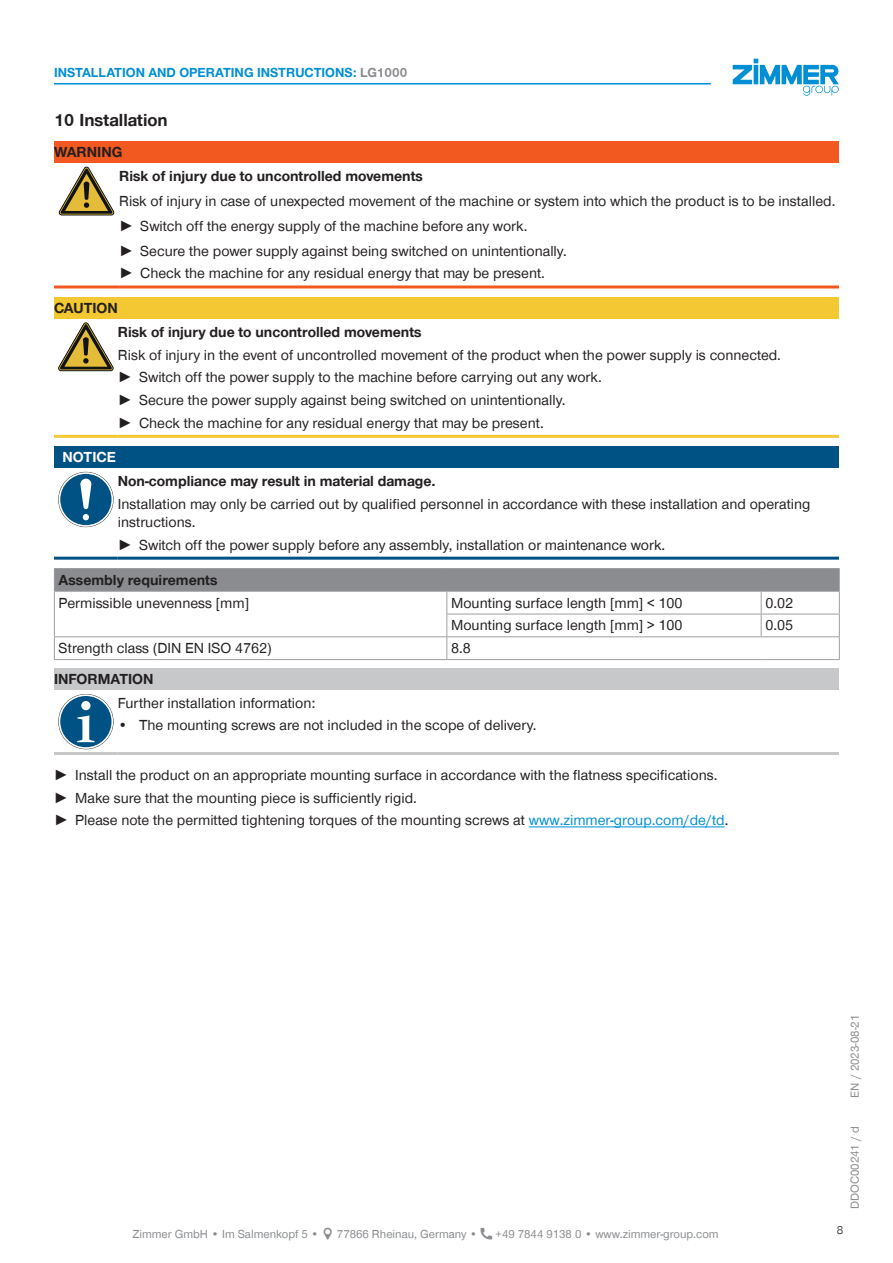
<style>
.page{position:relative;width:893px;height:1263px;background:#fff}
.page>*{position:absolute;margin:0;border:0;box-sizing:border-box;transform-origin:0 0}
.t1{font:700 18px "Zimmer Group Sans Global";color:#231f20}
.t2{font:15px/22.8px "Zimmer Group Sans Global";color:#231f20}
.t3{font:700 15px/24.2px "Zimmer Group Sans Global";color:#231f20}
.t4{font:700 15px "Zimmer Group Sans Global";color:#fff}
.t5{font:700 13.5px "Zimmer Group Sans Global";color:#008fd5}
.t6{font:12px "Zimmer Group Sans Global";color:#8a8c8f}
.t7{font:12px "Zimmer Group Sans";color:#8a8c8f}
.t8{font:300 12px "Zimmer Group Sans";color:#231f20}
.s1{color:#8a8c8f}
.s2{font-family:"Zimmer Group Sans"}
.s3{color:#008fd5}
</style>
<div class="page">
<svg style="left:733px;top:59px;width:106px;height:37px"></svg>
<div style="left:54px;top:141px;width:785px;height:22px;background:#f15921"></div>
<hr style="left:54px;top:285px;width:65px;height:3px;background:#f15921">
<hr style="left:119px;top:285px;width:720px;height:3px;background:#f15921">
<svg style="left:59px;top:167px;width:55px;height:48px"></svg>
<div style="left:54px;top:297px;width:785px;height:21px;background:#f3c832"></div>
<hr style="left:54px;top:435px;width:64px;height:3px;background:#f3c832">
<hr style="left:118px;top:435px;width:721px;height:3px;background:#f3c832">
<svg style="left:58px;top:322px;width:56px;height:49px"></svg>
<div style="left:54px;top:446px;width:785px;height:22px;background:#005285"></div>
<hr style="left:54px;top:557px;width:64px;height:3px;background:#005285">
<hr style="left:118px;top:557px;width:721px;height:3px;background:#005285">
<svg style="left:58px;top:472px;width:56px;height:55px"></svg>
<svg style="left:59px;top:472px;width:54px;height:55px"></svg>
<div style="left:60px;top:474px;width:52px;height:51px;background:#005285;border-radius:50%"></div>
<svg style="left:80px;top:479px;width:11px;height:41px"></svg>
<div style="left:54px;top:568px;width:785px;height:23px;background:#8a8c8f"></div>
<hr style="left:54px;top:568px;width:393px;height:1px;background:#9d9fa2">
<hr style="left:447px;top:568px;width:314px;height:1px;background:#9d9fa2">
<hr style="left:761px;top:568px;width:79px;height:1px;background:#9d9fa2">
<hr style="left:54px;top:591px;width:393px;height:1px;background:#9d9fa2">
<hr style="left:447px;top:591px;width:314px;height:1px;background:#9d9fa2">
<hr style="left:761px;top:591px;width:79px;height:1px;background:#9d9fa2">
<hr style="left:446px;top:614px;width:315px;height:1px;background:#9d9fa2">
<hr style="left:761px;top:614px;width:79px;height:1px;background:#9d9fa2">
<svg style="left:761px;top:592px;width:1px;height:44px"></svg>
<svg style="left:839px;top:569px;width:1px;height:90px"></svg>
<hr style="left:54px;top:636px;width:393px;height:1px;background:#9d9fa2">
<svg style="left:54px;top:569px;width:1px;height:90px"></svg>
<hr style="left:447px;top:636px;width:314px;height:1px;background:#9d9fa2">
<svg style="left:446px;top:592px;width:1px;height:67px"></svg>
<hr style="left:761px;top:636px;width:79px;height:1px;background:#9d9fa2">
<hr style="left:54px;top:659px;width:393px;height:1px;background:#9d9fa2">
<hr style="left:447px;top:659px;width:314px;height:1px;background:#9d9fa2">
<hr style="left:761px;top:659px;width:79px;height:1px;background:#9d9fa2">
<div style="left:54px;top:668px;width:785px;height:22px;background:#c7c8ca"></div>
<hr style="left:54px;top:752px;width:64px;height:3px;background:#c7c8ca">
<hr style="left:118px;top:752px;width:721px;height:3px;background:#c7c8ca">
<svg style="left:58px;top:694px;width:56px;height:55px"></svg>
<svg style="left:59px;top:694px;width:54px;height:55px"></svg>
<div style="left:60px;top:696px;width:52px;height:51px;background:#005285;border-radius:50%"></div>
<svg style="left:77px;top:715px;width:18px;height:27px"></svg>
<div style="left:81px;top:701px;width:9px;height:9px;background:#fff;border-radius:50%"></div>
<hr style="left:529px;top:826px;width:196px;height:1px;background:#008fd5">
<hr style="left:54px;top:83px;width:657px;height:2px;background:#008fd5">
<p class="t5" style="left:54px;top:65px;width:355px">INSTALLATION AND OPERATING INSTRUCTIONS: <span class="s1">LG1000</span></p>
<p class="t1" style="left:54px;top:110px;width:115px">10 Installation</p>
<p class="t3" style="left:119px;top:140px;width:305px;text-indent:-65px">WARNING<br>Risk of injury due to uncontrolled movements</p>
<p class="t2" style="left:119px;top:188px;width:718px;line-height:24.9px">Risk of injury in case of unexpected movement of the machine or system into which the product is to be installed. <span class="s2">►</span> Switch off the energy supply of the machine before any work.<br><span class="s2">►</span> Secure the power supply against being switched on unintentionally.</p>
<p class="t2" style="left:119px;top:262px;width:427px"><span class="s2">►</span> Check the machine for any residual energy that may be present.</p>
<p class="t3" style="left:118px;top:295px;width:305px;text-indent:-64px">CAUTION<br>Risk of injury due to uncontrolled movements</p>
<p class="t2" style="left:118px;top:343px;width:665px">Risk of injury in the event of uncontrolled movement of the product when the power supply is connected. <span class="s2">►</span> Switch off the power supply to the machine before carrying out any work.<br><span class="s2">►</span> Secure the power supply against being switched on unintentionally.<br><span class="s2">►</span> Check the machine for any residual energy that may be present.</p>
<p class="t4" style="left:63px;top:448px;width:55px">NOTICE</p>
<p class="t3" style="left:118px;top:469px;width:319px">Non-compliance may result in material damage.</p>
<p class="t2" style="left:118px;top:495px;width:694px;line-height:18px">Installation may only be carried out by qualified personnel in accordance with these installation and operating instructions.</p>
<p class="t2" style="left:118px;top:533px;width:549px"><span class="s2">►</span> Switch off the power supply before any assembly, installation or maintenance work.</p>
<p class="t3" style="left:59px;top:568px;width:160px">Assembly requirements</p>
<p class="t2" style="left:59px;top:591px;width:192px">Permissible unevenness [mm]</p>
<p class="t2" style="left:451px;top:591px;width:233px">Mounting surface length [mm] &lt; 100</p>
<p class="t2" style="left:765px;top:591px;width:29px">0.02</p>
<p class="t2" style="left:451px;top:614px;width:233px">Mounting surface length [mm] &gt; 100</p>
<p class="t2" style="left:765px;top:614px;width:29px">0.05</p>
<p class="t2" style="left:59px;top:637px;width:214px">Strength class (DIN EN ISO 4762)</p>
<p class="t2" style="left:451px;top:637px;width:21px">8.8</p>
<p class="t3" style="left:54px;top:667px;width:101px">INFORMATION</p>
<p class="t2" style="left:118px;top:692px;width:199px">Further installation information:</p>
<p class="t2" style="left:118px;top:714px;width:420px">• The mounting screws are not included in the scope of delivery.</p>
<p class="t2" style="left:54px;top:763px;width:676px"><span class="s2">►</span> Install the product on an appropriate mounting surface in accordance with the flatness specifications. <span class="s2">►</span> Make sure that the mounting piece is sufficiently rigid.<br><span class="s2">►</span> Please note the permitted tightening torques of the mounting screws at <span class="s3">www.zimmer-group.com/de/td</span>.</p>
<p class="t7" style="left:847px;top:1097px;width:84px;rotate:-90deg">EN / 2023-08-21</p>
<p class="t7" style="left:847px;top:1209px;width:84px;rotate:-90deg">DDOC00241 / d</p>
<p class="t6" style="left:132px;top:1227px;width:188px">Zimmer GmbH • Im Salmenkopf 5 •</p>
<p class="t6" style="left:337px;top:1227px;width:142px">77866 Rheinau, Germany •</p>
<p class="t6" style="left:496px;top:1227px;width:225px">+49 7844 9138 0 • www.zimmer-group.com</p>
<p class="t8" style="left:837px;top:1222px;width:8px">8</p>
</div>
